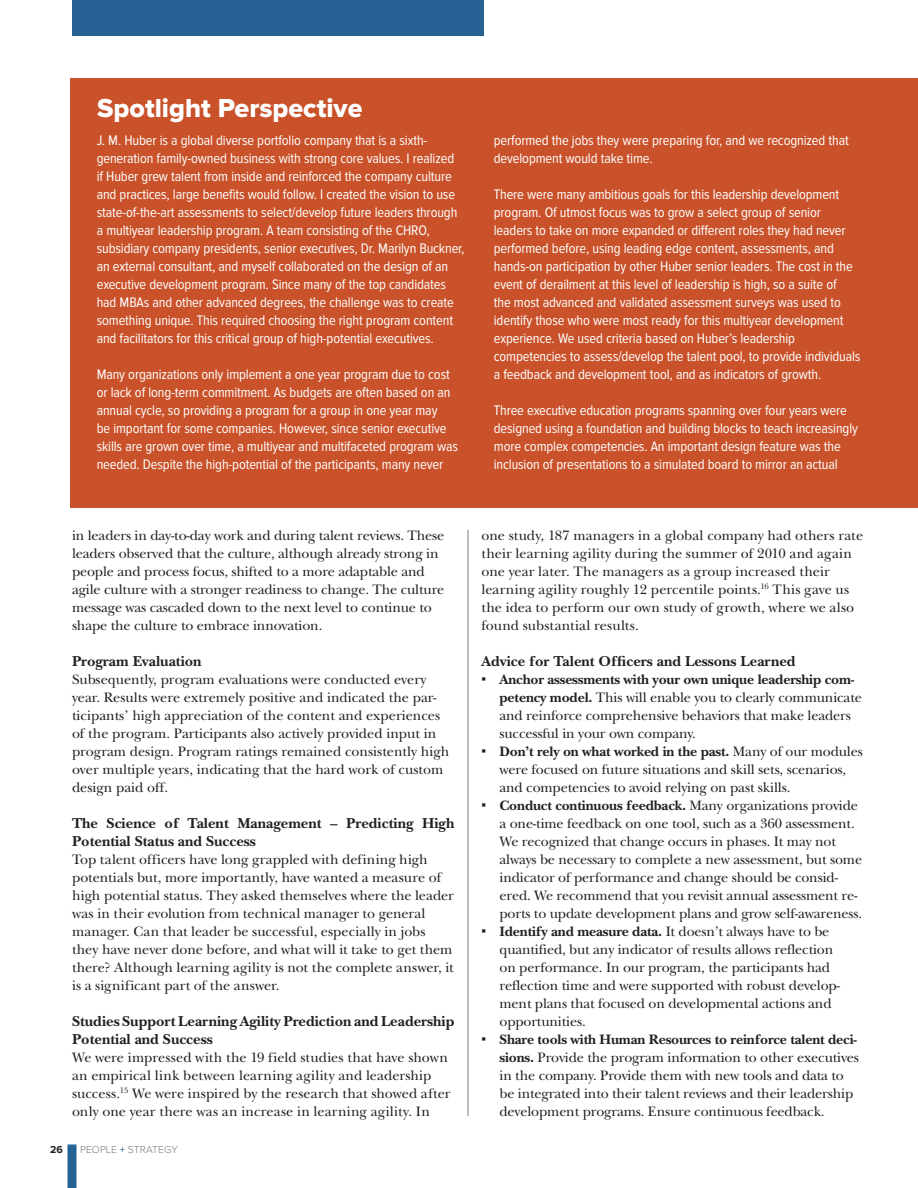
<style>
.page{position:relative;width:918px;height:1188px;background:#fff}
.page>*{position:absolute;margin:0;border:0;box-sizing:border-box;transform-origin:0 0}
.Sidebar_Head{font:27px "Proxima Nova Extrabld";color:#fff}
.Subhead_2{font:700 15px/18px "New Baskerville Std";color:#231f20}
.SIDEBAR_copy{font:14.4px/18px "Proxima Nova Cond";letter-spacing:-.01em;color:#fff}
.body_ITC_New_Baskerv{font:14.25px/18px "New Baskerville Std";letter-spacing:-.01em;color:#231f20}
.t1{font:300 10.5px "Proxima Nova";color:#7c7d82}
.t2{font:700 10.5px "Proxima Nova";color:#231f20}
.s1{font-weight:400;color:#266194}
.s2{font-family:"Akzidenz Grotesk Pro"}
.s3{font-weight:700}
</style>
<div class="page">
<div style="left:72px;top:0;width:412px;height:36px;background:#266194"></div>
<div style="left:68px;top:1144px;width:8px;height:44px;background:#266194"></div>
<hr style="left:468px;top:530px;width:1px;height:586px;background:#7c7d82">
<div style="left:70px;top:78px;width:848px;height:430px;background:#c9522a"></div>
<p class="Sidebar_Head" style="left:97px;top:93px;width:267px">Spotlight Perspective</p>
<p class="SIDEBAR_copy" style="left:97px;top:131px;width:369px">J. M. Huber is a global diverse portfolio company that is a sixth&shy;generation family-owned business with strong core values. I realized<br>if Huber grew talent from inside and reinforced the company culture and practices, large benefits would follow. I created the vision to use state-of-the-art assessments to select/develop future leaders through a multiyear leadership program. A team consisting of the CHRO, subsidiary company presidents, senior executives, Dr. Marilyn Buckner, an external consultant, and myself collaborated on the design of an executive development program. Since many of the top candidates had MBAs and other advanced degrees, the challenge was to create something unique. This required choosing the right program content and facilitators for this critical group of high-potential executives.</p>
<p class="SIDEBAR_copy" style="left:97px;top:365px;width:363px">Many organizations only implement a one year program due to cost or lack of long-term commitment. As budgets are often based on an annual cycle, so providing a program for a group in one year may<br>be important for some companies. However, since senior executive skills are grown over time, a multiyear and multifaceted program was needed. Despite the high-potential of the participants, many never</p>
<p class="SIDEBAR_copy" style="left:494px;top:131px;width:356px">performed the jobs they were preparing for, and we recognized that development would take time.</p>
<p class="SIDEBAR_copy" style="left:494px;top:185px;width:368px">There were many ambitious goals for this leadership development program. Of utmost focus was to grow a select group of senior leaders to take on more expanded or different roles they had never performed before, using leading edge content, assessments, and hands-on participation by other Huber senior leaders. The cost in the event of derailment at this level of leadership is high, so a suite of<br>the most advanced and validated assessment surveys was used to identify those who were most ready for this multiyear development experience. We used criteria based on Huber’s leadership competencies to assess/develop the talent pool, to provide individuals a feedback and development tool, and as indicators of growth.</p>
<p class="SIDEBAR_copy" style="left:494px;top:401px;width:366px">Three executive education programs spanning over four years were designed using a foundation and building blocks to teach increasingly more complex competencies. An important design feature was the inclusion of presentations to a simulated board to mirror an actual</p>
<p class="body_ITC_New_Baskerv" style="left:72px;top:526px;width:374px">in leaders in day-to-day work and during talent reviews. These leaders observed that the culture, although already strong in people and process focus, shifted to a more adaptable and agile culture with a stronger readiness to change. The culture message was cascaded down to the next level to continue to shape the culture to embrace innovation.</p>
<p class="Subhead_2" style="left:72px;top:652px;width:131px">Program Evaluation</p>
<p class="body_ITC_New_Baskerv" style="left:72px;top:670px;width:379px">Subsequently, program evaluations were conducted every year. Results were extremely positive and indicated the par&shy;ticipants’ high appreciation of the content and experiences of the program. Participants also actively provided input in program design. Program ratings remained consistently high over multiple years, indicating that the hard work of custom design paid off.</p>
<p class="Subhead_2" style="left:72px;top:814px;width:384px">The Science of Talent Management – Predicting High<br>Potential Status and Success</p>
<p class="body_ITC_New_Baskerv" style="left:72px;top:850px;width:383px">Top talent officers have long grappled with defining high potentials but, more importantly, have wanted a measure of high potential status. They asked themselves where the leader was in their evolution from technical manager to general manager. Can that leader be successful, especially in jobs they have never done before, and what will it take to get them there? Although learning agility is not the complete answer, it is a significant part of the answer.</p>
<p class="Subhead_2" style="left:72px;top:1012px;width:384px">Studies Support Learning Agility Prediction and Leadership<br>Potential and Success</p>
<p class="body_ITC_New_Baskerv" style="left:72px;top:1048px;width:380px">We were impressed with the 19 field studies that have shown an empirical link between learning agility and leadership success.<sup>15</sup> We were inspired by the research that showed after only one year there was an increase in learning agility. In</p>
<p class="t2" style="left:50px;top:1143px;width:14px">26</p>
<p class="t1" style="left:80px;top:1143px;width:99px">PEOPLE <span class="s1">+</span> STRATEGY</p>
<p class="body_ITC_New_Baskerv" style="left:482px;top:526px;width:383px">one study, 187 managers in a global company had others rate their learning agility during the summer of 2010 and again one year later. The managers as a group increased their learning agility roughly 12 percentile points.<sup>16</sup> This gave us the idea to perform our own study of growth, where we also found substantial results.</p>
<p class="Subhead_2" style="left:482px;top:652px;width:316px">Advice for Talent Officers and Lessons Learned</p>
<p class="body_ITC_New_Baskerv" style="left:500px;top:670px;width:364px;text-indent:-18px"><span class="s2">•</span> <span class="s3">Anchor assessments with your own unique leadership com&shy;petency model.</span> This will enable you to clearly communicate and reinforce comprehensive behaviors that make leaders successful in your own company.</p>
<p class="body_ITC_New_Baskerv" style="left:500px;top:742px;width:365px;text-indent:-18px"><span class="s2">•</span> <span class="s3">Don’t rely on what worked in the past.</span> Many of our modules were focused on future situations and skill sets, scenarios, and competencies to avoid relying on past skills.</p>
<p class="body_ITC_New_Baskerv" style="left:500px;top:796px;width:364px;text-indent:-18px"><span class="s2">•</span> <span class="s3">Conduct continuous feedback.</span> Many organizations provide a one-time feedback on one tool, such as a 360 assessment.<br>We recognized that change occurs in phases. It may not always be necessary to complete a new assessment, but some indicator of performance and change should be consid&shy;ered. We recommend that you revisit annual assessment re&shy;ports to update development plans and grow self-awareness.</p>
<p class="body_ITC_New_Baskerv" style="left:500px;top:922px;width:342px;text-indent:-18px"><span class="s2">•</span> <span class="s3">Identify and measure data.</span> It doesn’t always have to be quantified, but any indicator of results allows reflection on performance. In our program, the participants had reflection time and were supported with robust develop&shy;ment plans that focused on developmental actions and opportunities.</p>
<p class="body_ITC_New_Baskerv" style="left:500px;top:1030px;width:361px;text-indent:-18px"><span class="s2">•</span> <span class="s3">Share tools with Human Resources to reinforce talent deci&shy;sions.</span> Provide the program information to other executives in the company. Provide them with new tools and data to be integrated into their talent reviews and their leadership development programs. Ensure continuous feedback.</p>
</div>
